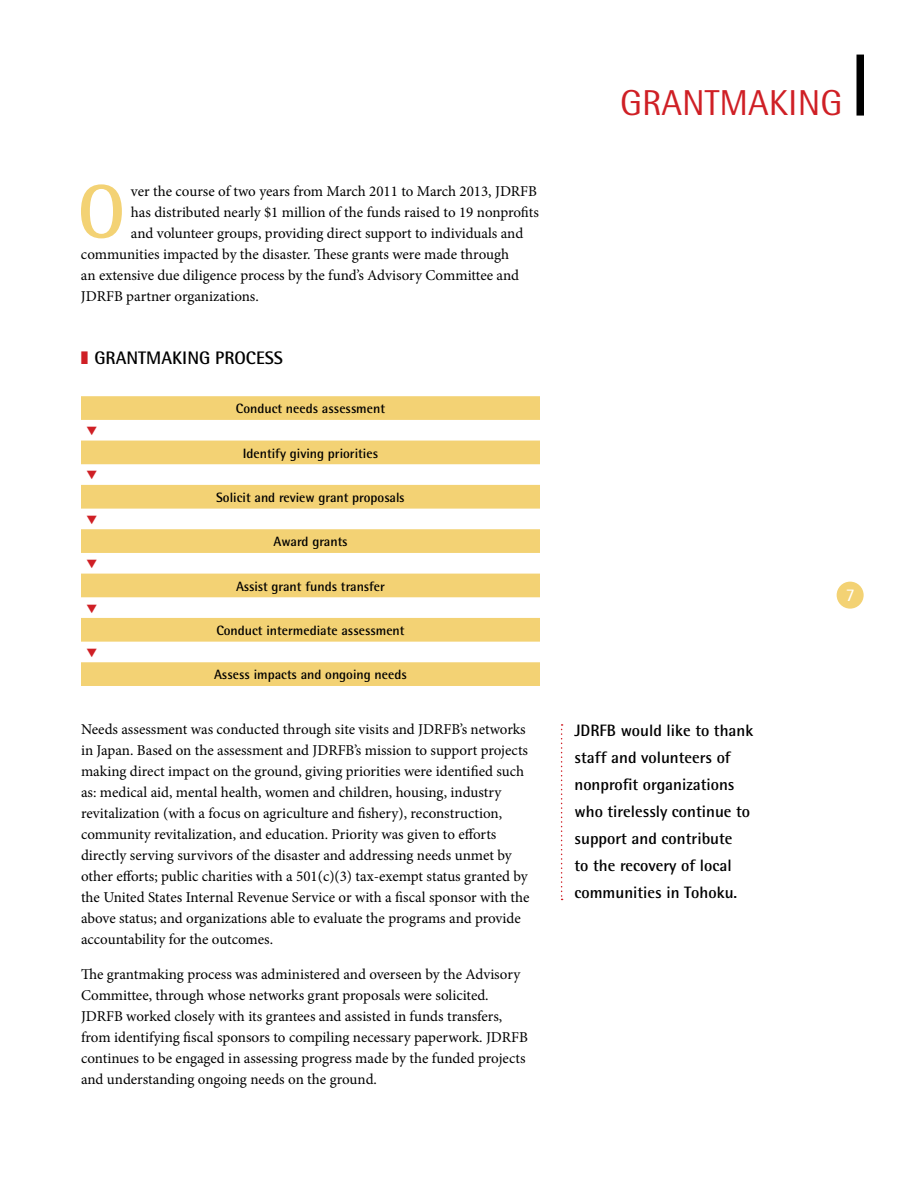
<style>
.page{position:relative;width:918px;height:1188px;background:#fff}
.page>*{position:absolute;margin:0;border:0;box-sizing:border-box;transform-origin:0 0}
.t1{font:700 75.9px "Rotis Semi Sans";color:#f3d274}
.t2{font:36px "Rotis Semi Sans";color:#cf1f25}
.t3{font:700 18.15px "Rotis Semi Sans";color:#000}
.t4{font:18px "Rotis Semi Sans";color:#fff}
.t5{font:700 16.5px/27px "Rotis Semi Sans";color:#000}
.t6{font:15px/21px "Minion Pro";color:#000}
.t7{font:700 13.5px "Rotis Semi Sans";color:#000}
.s1{color:#cf1f25}
</style>
<div class="page">
<div style="left:856px;top:55px;width:8px;height:61px;background:#000"></div>
<div style="left:837px;top:582px;width:27px;height:27px;background:#f3d274;border-radius:50%"></div>
<svg style="left:561px;top:724px;width:2px;height:176px"></svg>
<svg style="left:81px;top:396px;width:459px;height:290px;fill:#f3d274"></svg>
<svg style="left:87px;top:427px;width:10px;height:8px"></svg>
<svg style="left:87px;top:471px;width:10px;height:9px"></svg>
<svg style="left:87px;top:516px;width:10px;height:8px"></svg>
<svg style="left:87px;top:560px;width:10px;height:8px"></svg>
<svg style="left:87px;top:604px;width:10px;height:9px"></svg>
<svg style="left:87px;top:649px;width:10px;height:8px"></svg>
<h1 class="t1" style="left:78px;top:165px;width:49px">O</h1>
<p class="t6" style="left:131px;top:180px;width:408px">ver the course of two years from March 2011 to March 2013, JDRFB</p>
<p class="t6" style="left:131px;top:201px;width:409px">has distributed nearly $1 million of the funds raised to 19 nonprofits</p>
<p class="t6" style="left:131px;top:222px;width:394px">and volunteer groups, providing direct support to individuals and</p>
<p class="t6" style="left:81px;top:243px;width:430px">communities impacted by the disaster. These grants were made through</p>
<p class="t6" style="left:81px;top:264px;width:440px">an extensive due diligence process by the fund’s Advisory Committee and</p>
<p class="t6" style="left:81px;top:285px;width:179px">JDRFB partner organizations.</p>
<p class="t3" style="left:81px;top:346px;width:37px"><span class="s1">❚</span> Grantmak</p>
<p class="t3" style="left:182px;top:346px;width:53px">ing Process</p>
<p class="t7" style="left:236px;top:400px;width:151px">Conduct needs assessment</p>
<p class="t7" style="left:243px;top:445px;width:137px">Identify giving priorities</p>
<p class="t7" style="left:216px;top:489px;width:190px">Solicit and review grant proposals</p>
<p class="t7" style="left:273px;top:533px;width:76px">Award grants</p>
<p class="t7" style="left:236px;top:578px;width:150px">Assist grant funds transfer</p>
<p class="t7" style="left:216px;top:622px;width:190px">Conduct intermediate assessment</p>
<p class="t7" style="left:214px;top:666px;width:194px">Assess impacts and ongoing needs</p>
<p class="t6" style="left:81px;top:719px;width:450px">Needs assessment was conducted through site visits and JDRFB’s networks in Japan. Based on the assessment and JDRFB’s mission to support projects making direct impact on the ground, giving priorities were identified such as: medical aid, mental health, women and children, housing, industry revitalization (with a focus on agriculture and fishery), reconstruction, community revitalization, and education. Priority was given to efforts directly serving survivors of the disaster and addressing needs unmet by other efforts; public charities with a 501(c)(3) tax-exempt status granted by the United States Internal Revenue Service or with a fiscal sponsor with the above status; and organizations able to evaluate the programs and provide accountability for the outcomes.</p>
<p class="t6" style="left:81px;top:963px;width:448px">The grantmaking process was administered and overseen by the Advisory Committee, through whose networks grant proposals were solicited.<br>JDRFB worked closely with its grantees and assisted in funds transfers, from identifying fiscal sponsors to compiling necessary paperwork. JDRFB continues to be engaged in assessing progress made by the funded projects and understanding ongoing needs on the ground.</p>
<h2 class="t2" style="left:620px;top:82px;width:224px">GRANTMAKING</h2>
<p class="t5" style="left:574px;top:717px;width:180px">JDRFB would like to thank staff and volunteers of nonprofit organizations who tirelessly continue to support and contribute<br>to the recovery of local communities in Tohoku.</p>
<p class="t4" style="left:846px;top:585px;width:11px">7</p>
</div>
